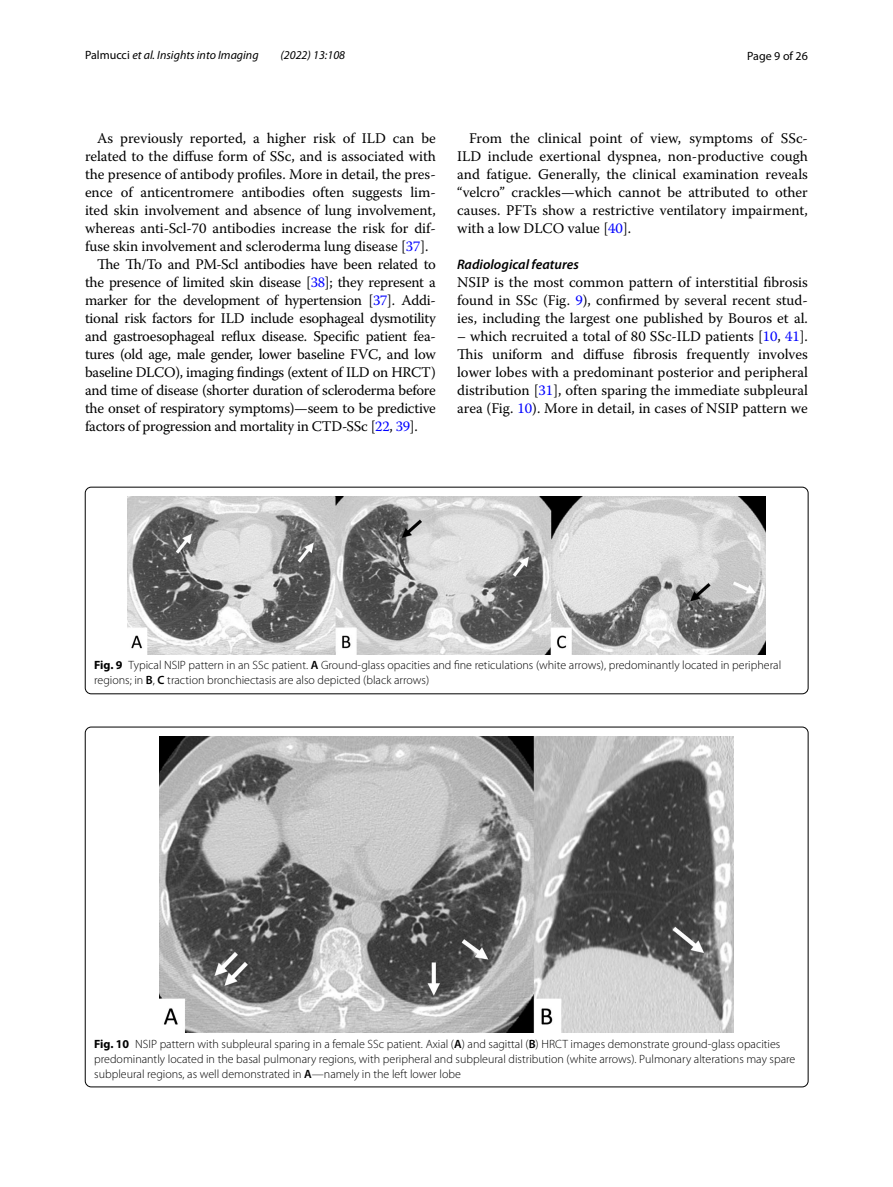
<style>
.page{position:relative;width:893px;height:1187px;background:#fff}
.page>*{position:absolute;margin:0;border:0;box-sizing:border-box;transform-origin:0 0}
.t1{font:14.7px/18px "Warnock Pro";letter-spacing:-.01em;color:#000;text-align:justify}
.t2{font:italic 600 13.8px "Myriad Pro";color:#000}
.t3{font:300 12px/15px "Myriad Pro";color:#000}
.t4{font:italic 12px "Myriad Pro";color:#000}
.t5{font:12px "Myriad Pro";color:#000}
.s1{font-style:normal}
.s2{color:#00f}
.s3{font-weight:700}
.s4{font-weight:600}
</style>
<div class="page">
<img style="left:128px;top:496px;width:638px;height:158px">
<div style="left:85px;top:487px;width:723px;height:207px;border:1px solid #000;border-radius:6px"></div>
<img style="left:160px;top:736px;width:574px;height:296px">
<p class="t4" style="left:85px;top:48px;width:175px"><span class="s1">Palmucci</span> et al. Insights into Imaging</p>
<p class="t4" style="left:280px;top:48px;width:66px">(2022) 13:108</p>
<p class="t5" style="left:747px;top:48px;width:62px">Page 9 of 26</p>
<p class="t1" style="left:97px;top:128px;width:340px">As previously reported, a higher risk of ILD can be</p>
<p class="t1" style="left:85px;top:146px;width:352px">related to the diffuse form of SSc, and is associated with</p>
<p class="t1" style="left:85px;top:164px;width:352px">the presence of antibody profiles. More in detail, the pres-</p>
<p class="t1" style="left:85px;top:182px;width:352px">ence of anticentromere antibodies often suggests lim-</p>
<p class="t1" style="left:85px;top:200px;width:352px">ited skin involvement and absence of lung involvement,</p>
<p class="t1" style="left:85px;top:218px;width:352px">whereas anti-Scl-70 antibodies increase the risk for dif-</p>
<p class="t1" style="left:85px;top:236px;width:345px">fuse skin involvement and scleroderma lung disease [<span class="s2">37</span>].</p>
<p class="t1" style="left:97px;top:254px;width:340px">The Th/To and PM-Scl antibodies have been related to</p>
<p class="t1" style="left:85px;top:272px;width:352px">the presence of limited skin disease [<span class="s2">38</span>]; they represent a</p>
<p class="t1" style="left:85px;top:290px;width:352px">marker for the development of hypertension [<span class="s2">37</span>]. Addi-</p>
<p class="t1" style="left:85px;top:308px;width:352px">tional risk factors for ILD include esophageal dysmotility</p>
<p class="t1" style="left:85px;top:326px;width:352px">and gastroesophageal reflux disease. Specific patient fea-</p>
<p class="t1" style="left:85px;top:344px;width:352px">tures (old age, male gender, lower baseline FVC, and low</p>
<p class="t1" style="left:85px;top:362px;width:352px">baseline DLCO), imaging findings (extent of ILD on HRCT)</p>
<p class="t1" style="left:85px;top:380px;width:352px">and time of disease (shorter duration of scleroderma before</p>
<p class="t1" style="left:85px;top:398px;width:352px">the onset of respiratory symptoms)—seem to be predictive</p>
<p class="t1" style="left:85px;top:416px;width:334px">factors of progression and mortality in CTD-SSc [<span class="s2">22</span>, <span class="s2">39</span>].</p>
<p class="t1" style="left:457px;top:128px;width:352px;text-indent:12px">From the clinical point of view, symptoms of SSc-ILD include exertional dyspnea, non-productive cough and fatigue. Generally, the clinical examination reveals “velcro” crackles—which cannot be attributed to other causes. PFTs show a restrictive ventilatory impairment, with a low DLCO value [<span class="s2">40</span>].</p>
<p class="t2" style="left:457px;top:255px;width:123px">Radiological features</p>
<p class="t1" style="left:457px;top:272px;width:352px">NSIP is the most common pattern of interstitial fibrosis found in SSc (Fig. <span class="s2">9</span>), confirmed by several recent stud&shy;ies, including the largest one published by Bouros et al.</p>
<p class="t1" style="left:457px;top:326px;width:352px">– which recruited a total of 80 SSc-ILD patients [<span class="s2">10</span>, <span class="s2">41</span>].<br>This uniform and diffuse fibrosis frequently involves lower lobes with a predominant posterior and peripheral distribution [<span class="s2">31</span>], often sparing the immediate subpleural area (Fig. <span class="s2">10</span>). More in detail, in cases of NSIP pattern we</p>
<p class="t3" style="left:94px;top:658px;width:688px"><span class="s3">Fig. 9</span> Typical NSIP pattern in an SSc patient. <span class="s4">A</span> Ground-glass opacities and fine reticulations (white arrows), predominantly located in peripheral regions; in <span class="s4">B</span>, <span class="s4">C</span> traction bronchiectasis are also depicted (black arrows)</p>
<p class="t3" style="left:94px;top:1036px;width:703px"><span class="s3">Fig. 10</span> NSIP pattern with subpleural sparing in a female SSc patient. Axial (<span class="s4">A</span>) and sagittal (<span class="s4">B</span>) HRCT images demonstrate ground-glass opacities predominantly located in the basal pulmonary regions, with peripheral and subpleural distribution (white arrows). Pulmonary alterations may spare subpleural regions, as well demonstrated in <span class="s4">A</span>—namely in the left lower lobe</p>
</div>
